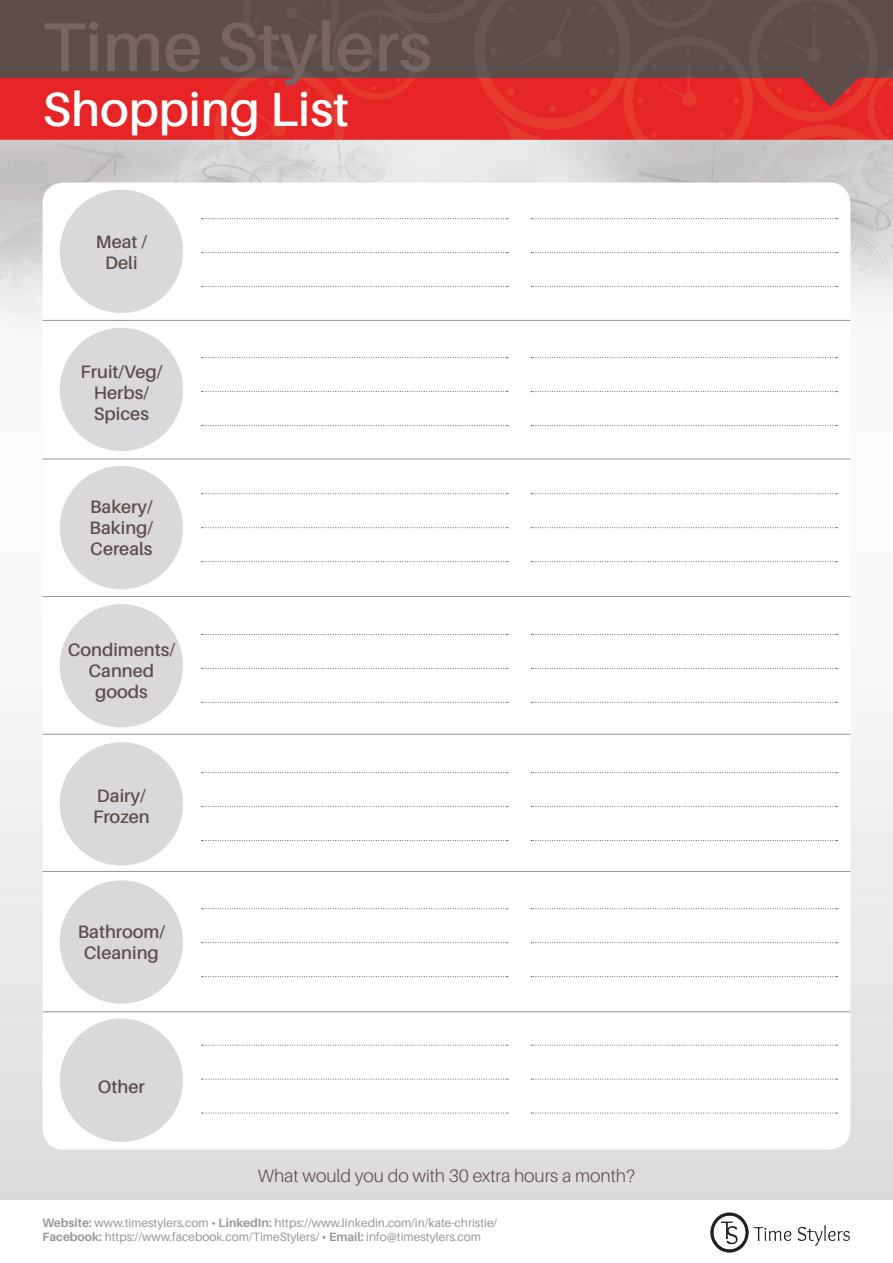
<style>
.page{position:relative;width:893px;height:1263px;background:#fff}
.page>*{position:absolute;margin:0;border:0;box-sizing:border-box;transform-origin:0 0}
.t1{font:600 69px "Aileron";color:#766563}
.t2{font:600 48px "Aileron";color:#fff}
.t3{font:600 18px/21px "Aileron";color:#5d4c4b;text-align:center}
.t4{font:300 18px "Aileron";color:#5d4c4b}
.t5{font:12px/14.4px "Aileron";color:#98969b}
.s1{font-weight:700}
</style>
<div class="page">
<img style="left:0;top:0;width:893px;height:1199px">
<img style="left:710px;top:1212px;width:140px;height:41px">
<div style="left:43px;top:183px;width:807px;height:966px;background:#fff;border-radius:21px"></div>
<svg style="left:43px;top:320px;width:807px;height:139px"></svg>
<svg style="left:43px;top:596px;width:807px;height:139px"></svg>
<svg style="left:43px;top:871px;width:807px;height:141px"></svg>
<div style="left:60px;top:190px;width:123px;height:123px;background:#dad8da;border-radius:50%"></div>
<div style="left:60px;top:328px;width:123px;height:123px;background:#dad8da;border-radius:50%"></div>
<div style="left:60px;top:466px;width:123px;height:123px;background:#dad8da;border-radius:50%"></div>
<div style="left:60px;top:604px;width:123px;height:123px;background:#dad8da;border-radius:50%"></div>
<div style="left:60px;top:742px;width:123px;height:123px;background:#dad8da;border-radius:50%"></div>
<div style="left:60px;top:880px;width:123px;height:124px;background:#dad8da;border-radius:50%"></div>
<div style="left:60px;top:1018px;width:123px;height:124px;background:#dad8da;border-radius:50%"></div>
<svg style="left:202px;top:218px;width:306px;height:1px"></svg>
<svg style="left:531px;top:218px;width:306px;height:1px"></svg>
<svg style="left:202px;top:252px;width:306px;height:1px"></svg>
<svg style="left:531px;top:252px;width:306px;height:1px"></svg>
<svg style="left:202px;top:286px;width:306px;height:1px"></svg>
<svg style="left:531px;top:286px;width:306px;height:1px"></svg>
<svg style="left:202px;top:357px;width:306px;height:1px"></svg>
<svg style="left:531px;top:357px;width:306px;height:1px"></svg>
<svg style="left:202px;top:391px;width:306px;height:1px"></svg>
<svg style="left:531px;top:391px;width:306px;height:1px"></svg>
<svg style="left:202px;top:425px;width:306px;height:1px"></svg>
<svg style="left:531px;top:425px;width:306px;height:1px"></svg>
<svg style="left:202px;top:493px;width:306px;height:1px"></svg>
<svg style="left:531px;top:493px;width:306px;height:1px"></svg>
<svg style="left:202px;top:527px;width:306px;height:1px"></svg>
<svg style="left:531px;top:527px;width:306px;height:1px"></svg>
<svg style="left:202px;top:561px;width:306px;height:1px"></svg>
<svg style="left:531px;top:561px;width:306px;height:1px"></svg>
<svg style="left:202px;top:634px;width:306px;height:1px"></svg>
<svg style="left:531px;top:634px;width:306px;height:1px"></svg>
<svg style="left:202px;top:668px;width:306px;height:1px"></svg>
<svg style="left:531px;top:668px;width:306px;height:1px"></svg>
<svg style="left:202px;top:702px;width:306px;height:1px"></svg>
<svg style="left:531px;top:702px;width:306px;height:1px"></svg>
<svg style="left:202px;top:772px;width:306px;height:1px"></svg>
<svg style="left:531px;top:772px;width:306px;height:1px"></svg>
<svg style="left:202px;top:806px;width:306px;height:1px"></svg>
<svg style="left:531px;top:806px;width:306px;height:1px"></svg>
<svg style="left:202px;top:840px;width:306px;height:1px"></svg>
<svg style="left:531px;top:840px;width:306px;height:1px"></svg>
<svg style="left:202px;top:908px;width:306px;height:1px"></svg>
<svg style="left:531px;top:908px;width:306px;height:1px"></svg>
<svg style="left:202px;top:942px;width:306px;height:1px"></svg>
<svg style="left:531px;top:942px;width:306px;height:1px"></svg>
<svg style="left:202px;top:976px;width:306px;height:1px"></svg>
<svg style="left:531px;top:976px;width:306px;height:1px"></svg>
<svg style="left:202px;top:1045px;width:306px;height:1px"></svg>
<svg style="left:531px;top:1045px;width:306px;height:1px"></svg>
<svg style="left:202px;top:1079px;width:306px;height:1px"></svg>
<svg style="left:531px;top:1079px;width:306px;height:1px"></svg>
<svg style="left:202px;top:1113px;width:306px;height:1px"></svg>
<svg style="left:531px;top:1113px;width:306px;height:1px"></svg>
<h1 class="t1" style="left:43px;top:9px;width:391px">Time Stylers</h1>
<h2 class="t2" style="left:43px;top:83px;width:308px">Shopping List</h2>
<h3 class="t3" style="left:96px;top:231px;width:53px">Meat /<br>Deli</h3>
<h3 class="t3" style="left:80px;top:361px;width:84px">Fruit/Veg/<br>Herbs/<br>Spices</h3>
<h3 class="t3" style="left:90px;top:496px;width:65px;text-align:justify">Bakery/ Baking/ Cereals</h3>
<h3 class="t3" style="left:68px;top:639px;width:109px">Condiments/<br>Canned goods</h3>
<h3 class="t3" style="left:93px;top:785px;width:58px;text-align:left">Dairy/<br>Frozen</h3>
<h3 class="t3" style="left:78px;top:921px;width:89px">Bathroom/<br>Cleaning</h3>
<h3 class="t3" style="left:98px;top:1076px;width:48px">Other</h3>
<h3 class="t4" style="left:258px;top:1166px;width:379px">What would you do with 30 extra hours a month?</h3>
<p class="t5" style="left:42px;top:1215px;width:456px"><span class="s1">Website:</span> www.timestylers.com <span class="s1">• LinkedIn:</span> https://www.linkedin.com/in/kate-christie/<br><span class="s1">Facebook:</span> https://www.facebook.com/TimeStylers/ <span class="s1">• Email:</span> info@timestylers.com</p>
</div>
